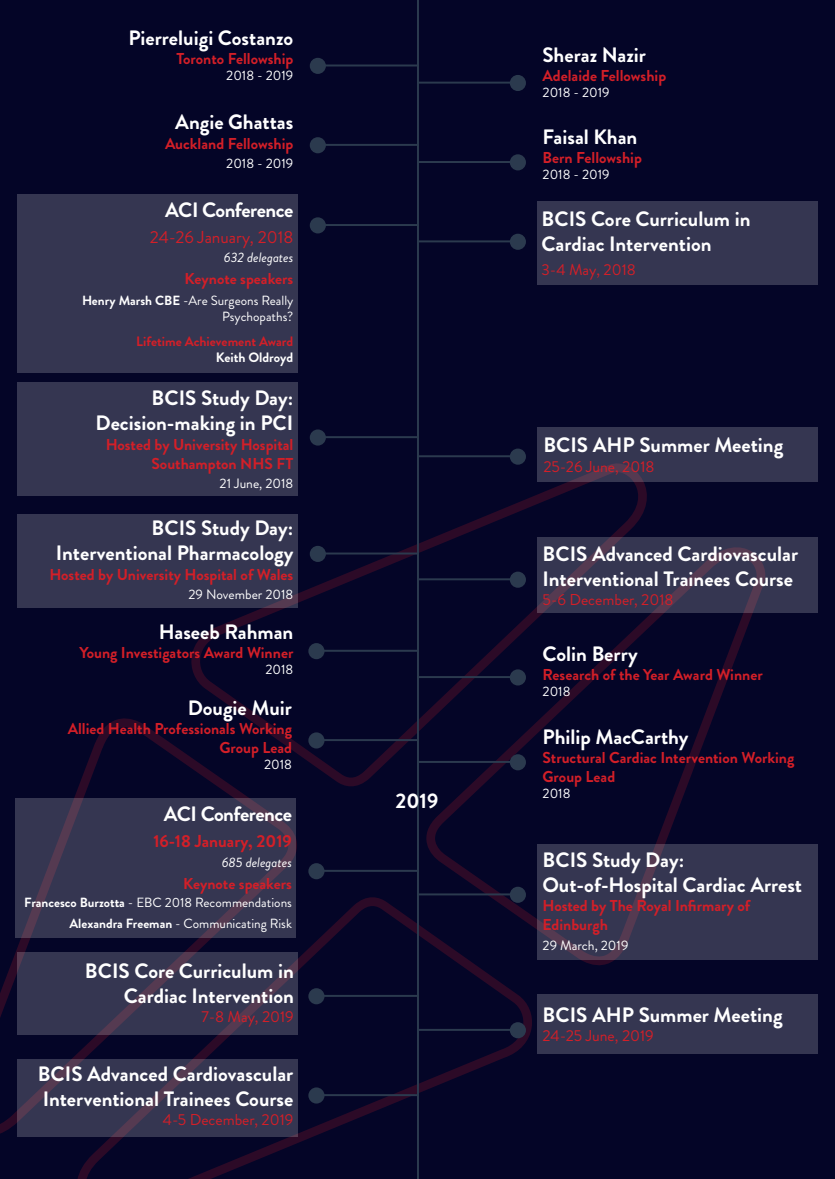
<style>
.page{position:relative;width:835px;height:1179px;background:#fff}
.page>*{position:absolute;margin:0;border:0;box-sizing:border-box;transform-origin:0 0}
.t1{font:700 21px "Brandon Grotesque";color:#fff}
.t2{font:700 20.79px/25px "Brandon Grotesque";color:#fff}
.t3{font:700 20.79px "Brandon Grotesque";letter-spacing:-.025em;color:#fff}
.t4{font:700 17.32px "Brandon Grotesque";color:#d31f28}
.t5{font:17.32px "Brandon Grotesque";color:#d31f28}
.t6{font:700 15.75px/18.9px "Brandon Grotesque";color:#d31f28;text-align:right}
.t7{font:15.75px "Brandon Grotesque";color:#d31f28}
.t8{font:13.61px "Brandon Grotesque";color:#fff}
.t9{font:italic 13.61px "Brandon Grotesque";color:#fff}
.t10{font:700 13.61px "Brandon Grotesque";color:#d31f28}
.t11{font:700 13.61px "Brandon Grotesque";color:#fff}
.t12{font:13.3px/20.9px "Brandon Grotesque";color:#fff;text-align:right}
.s1{font-weight:700}
</style>
<div class="page">
<div style="left:0;top:0;width:834px;height:1179px;background:#040527"></div>
<svg style="left:0;top:718px;width:297px;height:416px"></svg>
<svg style="left:62px;top:896px;width:470px;height:282px"></svg>
<svg style="left:410px;top:613px;width:358px;height:355px"></svg>
<svg style="left:177px;top:453px;width:484px;height:334px"></svg>
<div style="left:17px;top:194px;width:281px;height:179px;background:#353651"></div>
<div style="left:17px;top:383px;width:281px;height:113px;background:#353651"></div>
<div style="left:17px;top:514px;width:281px;height:93px;background:#353651"></div>
<svg style="left:15px;top:797px;width:281px;height:140px;background:#373550"></svg>
<svg style="left:17px;top:952px;width:281px;height:83px;background:#373651"></svg>
<div style="left:536px;top:201px;width:281px;height:84px;background:#353651"></div>
<div style="left:536px;top:427px;width:281px;height:54px;background:#353651"></div>
<div style="left:536px;top:844px;width:281px;height:115px;background:#353651"></div>
<div style="left:536px;top:994px;width:281px;height:60px;background:#353651"></div>
<svg style="left:17px;top:1059px;width:281px;height:78px;background:#373651"></svg>
<svg style="left:536px;top:537px;width:281px;height:76px;background:#383650"></svg>
<hr style="left:417px;top:0;width:2px;height:1179px;background:#2b3a4e">
<hr style="left:317px;top:64px;width:101px;height:2px;background:#2b3a4e">
<hr style="left:317px;top:144px;width:101px;height:2px;background:#2b3a4e">
<hr style="left:317px;top:224px;width:101px;height:2px;background:#2b3a4e">
<hr style="left:317px;top:436px;width:101px;height:2px;background:#2b3a4e">
<hr style="left:317px;top:552px;width:101px;height:2px;background:#2b3a4e">
<hr style="left:316px;top:650px;width:101px;height:2px;background:#2b3a4e">
<hr style="left:316px;top:739px;width:101px;height:2px;background:#2b3a4e">
<hr style="left:316px;top:870px;width:101px;height:2px;background:#2b3a4e">
<hr style="left:316px;top:995px;width:101px;height:2px;background:#2b3a4e">
<hr style="left:316px;top:1094px;width:101px;height:2px;background:#2b3a4e">
<div style="left:310px;top:58px;width:16px;height:16px;background:#2b3a4e;border-radius:50%"></div>
<div style="left:310px;top:137px;width:16px;height:16px;background:#2b3a4e;border-radius:50%"></div>
<div style="left:310px;top:217px;width:16px;height:16px;background:#2b3a4e;border-radius:50%"></div>
<div style="left:310px;top:429px;width:16px;height:16px;background:#2b3a4e;border-radius:50%"></div>
<div style="left:310px;top:546px;width:16px;height:16px;background:#2b3a4e;border-radius:50%"></div>
<div style="left:308px;top:643px;width:16px;height:16px;background:#2b3a4e;border-radius:50%"></div>
<div style="left:308px;top:732px;width:16px;height:16px;background:#2b3a4e;border-radius:50%"></div>
<div style="left:308px;top:863px;width:16px;height:16px;background:#2b3a4e;border-radius:50%"></div>
<div style="left:308px;top:988px;width:16px;height:16px;background:#2b3a4e;border-radius:50%"></div>
<div style="left:308px;top:1087px;width:16px;height:16px;background:#2b3a4e;border-radius:50%"></div>
<hr style="left:417px;top:82px;width:102px;height:2px;background:#2b3a4e">
<hr style="left:417px;top:161px;width:102px;height:2px;background:#2b3a4e">
<hr style="left:417px;top:455px;width:102px;height:2px;background:#2b3a4e">
<hr style="left:417px;top:578px;width:102px;height:2px;background:#2b3a4e">
<hr style="left:417px;top:676px;width:102px;height:2px;background:#2b3a4e">
<hr style="left:417px;top:761px;width:102px;height:2px;background:#2b3a4e">
<hr style="left:417px;top:893px;width:102px;height:2px;background:#2b3a4e">
<hr style="left:417px;top:1029px;width:102px;height:2px;background:#2b3a4e">
<hr style="left:417px;top:240px;width:102px;height:2px;background:#2b3a4e">
<div style="left:509px;top:75px;width:17px;height:16px;background:#2b3a4e;border-radius:50%"></div>
<div style="left:509px;top:154px;width:17px;height:16px;background:#2b3a4e;border-radius:50%"></div>
<div style="left:509px;top:448px;width:17px;height:17px;background:#2b3a4e;border-radius:50%"></div>
<div style="left:509px;top:571px;width:17px;height:17px;background:#2b3a4e;border-radius:50%"></div>
<div style="left:509px;top:669px;width:17px;height:16px;background:#2b3a4e;border-radius:50%"></div>
<div style="left:509px;top:754px;width:17px;height:16px;background:#2b3a4e;border-radius:50%"></div>
<div style="left:509px;top:886px;width:17px;height:17px;background:#2b3a4e;border-radius:50%"></div>
<div style="left:509px;top:1022px;width:17px;height:16px;background:#2b3a4e;border-radius:50%"></div>
<div style="left:509px;top:234px;width:17px;height:16px;background:#2b3a4e;border-radius:50%"></div>
<p class="t2" style="left:128px;top:25px;width:166px">Pierreluigi Costanzo</p>
<p class="t6" style="left:176px;top:49px;width:118px">Toronto Fellowship</p>
<p class="t8" style="left:226px;top:66px;width:69px">2018 - 2019</p>
<p class="t2" style="left:175px;top:110px;width:119px">Angie Ghattas</p>
<p class="t6" style="left:165px;top:134px;width:130px">Auckland Fellowship</p>
<p class="t8" style="left:226px;top:154px;width:69px">2018 - 2019</p>
<p class="t3" style="left:165px;top:195px;width:130px">ACI Conference</p>
<p class="t5" style="left:150px;top:225px;width:145px">24-26 January, 2018</p>
<p class="t9" style="left:224px;top:248px;width:71px">632 delegates</p>
<p class="t6" style="left:184px;top:270px;width:110px">Keynote speakers</p>
<p class="t12" style="left:82px;top:293px;width:213px;line-height:16px"><span class="s1">Henry Marsh CBE</span> -Are Surgeons Really<br>Psychopaths?</p>
<p class="t10" style="left:136px;top:331px;width:158px">Lifetime Achievement Award</p>
<p class="t11" style="left:216px;top:348px;width:79px">Keith Oldroyd</p>
<p class="t2" style="left:96px;top:385px;width:199px;text-align:right">BCIS Study Day:<br>Decision-making in PCI</p>
<p class="t6" style="left:106px;top:435px;width:189px">Hosted by University Hospital<br>Southampton NHS FT</p>
<p class="t8" style="left:220px;top:474px;width:75px">21 June, 2018</p>
<p class="t2" style="left:56px;top:516px;width:239px;text-align:right">BCIS Study Day:<br>Interventional Pharmacology</p>
<p class="t6" style="left:49px;top:565px;width:245px">Hosted by University Hospital of Wales</p>
<p class="t8" style="left:188px;top:585px;width:106px">29 November 2018</p>
<p class="t2" style="left:159px;top:619px;width:136px">Haseeb Rahman</p>
<p class="t6" style="left:79px;top:643px;width:215px">Young Investigators Award Winner</p>
<p class="t8" style="left:265px;top:660px;width:29px">2018</p>
<p class="t2" style="left:188px;top:696px;width:106px">Dougie Muir</p>
<p class="t6" style="left:68px;top:719px;width:226px">Allied Health Professionals Working<br>Group Lead</p>
<p class="t8" style="left:264px;top:755px;width:29px">2018</p>
<p class="t3" style="left:164px;top:799px;width:130px">ACI Conference</p>
<p class="t4" style="left:153px;top:829px;width:140px">16-18 January, 2019</p>
<p class="t9" style="left:222px;top:852px;width:72px">685 delegates</p>
<p class="t6" style="left:183px;top:874px;width:110px">Keynote speakers</p>
<p class="t12" style="left:24px;top:892px;width:269px"><span class="s1">Francesco Burzotta</span> - EBC 2018 Recommendations<br><span class="s1">Alexandra Freeman</span> - Communicating Risk</p>
<p class="t2" style="left:85px;top:959px;width:210px;text-align:right">BCIS Core Curriculum in<br>Cardiac Intervention</p>
<p class="t7" style="left:201px;top:1006px;width:94px">7-8 May, 2019</p>
<p class="t2" style="left:38px;top:1062px;width:257px">BCIS Advanced Cardiovascular<br>Interventional Trainees Course</p>
<p class="t7" style="left:163px;top:1109px;width:132px">4-5 December, 2019</p>
<p class="t1" style="left:395px;top:786px;width:44px">2019</p>
<p class="t2" style="left:542px;top:42px;width:105px">Sheraz Nazir</p>
<p class="t6" style="left:542px;top:66px;width:125px">Adelaide Fellowship</p>
<p class="t8" style="left:542px;top:83px;width:69px">2018 - 2019</p>
<p class="t2" style="left:542px;top:125px;width:96px">Faisal Khan</p>
<p class="t6" style="left:542px;top:148px;width:101px">Bern Fellowship</p>
<p class="t8" style="left:542px;top:165px;width:69px">2018 - 2019</p>
<p class="t2" style="left:541px;top:207px;width:210px">BCIS Core Curriculum in<br>Cardiac Intervention</p>
<p class="t7" style="left:541px;top:259px;width:96px">3-4 May, 2018</p>
<p class="t2" style="left:543px;top:433px;width:241px">BCIS AHP Summer Meeting</p>
<p class="t7" style="left:543px;top:456px;width:113px">25-26 June, 2018</p>
<p class="t2" style="left:542px;top:541px;width:257px">BCIS Advanced Cardiovascular<br>Interventional Trainees Course</p>
<p class="t7" style="left:542px;top:588px;width:132px">5-6 December, 2018</p>
<p class="t2" style="left:542px;top:641px;width:97px">Colin Berry</p>
<p class="t6" style="left:542px;top:665px;width:222px">Research of the Year Award Winner</p>
<p class="t8" style="left:542px;top:682px;width:29px">2018</p>
<p class="t2" style="left:542px;top:724px;width:147px">Philip MacCarthy</p>
<p class="t6" style="left:542px;top:748px;width:253px;text-align:left">Structural Cardiac Intervention Working<br>Group Lead</p>
<p class="t8" style="left:542px;top:784px;width:29px">2018</p>
<p class="t2" style="left:542px;top:847px;width:261px">BCIS Study Day:<br>Out-of-Hospital Cardiac Arrest</p>
<p class="t6" style="left:542px;top:896px;width:209px;text-align:left">Hosted by The Royal Infirmary of<br>Edinburgh</p>
<p class="t8" style="left:542px;top:935px;width:87px">29 March, 2019</p>
<p class="t2" style="left:542px;top:1002px;width:241px">BCIS AHP Summer Meeting</p>
<p class="t7" style="left:542px;top:1024px;width:113px">24-25 June, 2019</p>
</div>
